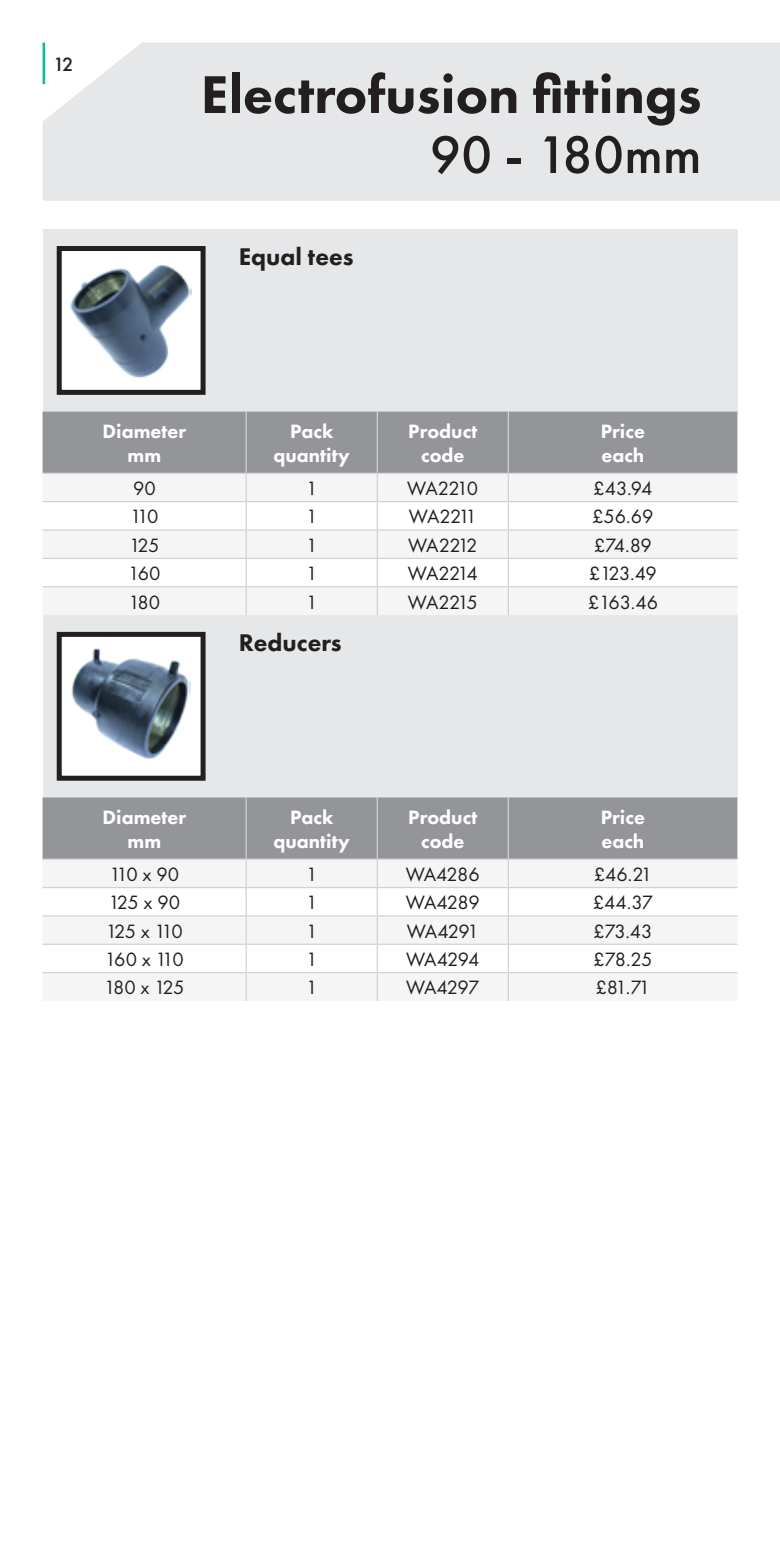
<style>
.page{position:relative;width:780px;height:1560px;background:#fff}
.page>*{position:absolute;margin:0;border:0;box-sizing:border-box;transform-origin:0 0}
.t1{font:800 55px "Futura PT";color:#231f20}
.t2{font:500 55px "Futura PT";color:#231f20}
.t3{font:800 25px "Futura PT";color:#231f20}
.t4{font:20px "Futura PT";letter-spacing:-.05em;color:#231f20}
.t5{font:800 20px "Futura PT";color:#fff}
.t6{font:500 20px "Futura PT";color:#231f20}
</style>
<div class="page">
<div style="left:43px;top:43px;width:737px;height:158px;background:#e6e7e9"></div>
<div style="left:43px;top:229px;width:694px;height:182px;background:#e6e7e9"></div>
<div style="left:43px;top:615px;width:694px;height:182px;background:#e6e7e9"></div>
<div style="left:59px;top:248px;width:144px;height:144px;background:#fff"></div>
<img style="left:71px;top:264px;width:120px;height:114px">
<div style="left:57px;top:246px;width:148px;height:149px;border:5px solid #231f20"></div>
<div style="left:59px;top:634px;width:144px;height:144px;background:#fff"></div>
<img style="left:72px;top:648px;width:119px;height:111px">
<div style="left:57px;top:631px;width:148px;height:149px;border:5px solid #231f20"></div>
<div style="left:43px;top:411px;width:694px;height:61px;background:#939598"></div>
<svg style="left:43px;top:502px;width:694px;height:86px"></svg>
<hr style="left:245px;top:474px;width:2px;height:27px;background:#d1d2d4">
<hr style="left:376px;top:474px;width:2px;height:27px;background:#d1d2d4">
<hr style="left:507px;top:474px;width:2px;height:27px;background:#d1d2d4">
<hr style="left:43px;top:501px;width:203px;height:1px;background:#d1d2d4">
<hr style="left:246px;top:501px;width:131px;height:1px;background:#d1d2d4">
<hr style="left:245px;top:502px;width:2px;height:27px;background:#d1d2d4">
<hr style="left:377px;top:501px;width:131px;height:1px;background:#d1d2d4">
<hr style="left:376px;top:502px;width:2px;height:27px;background:#d1d2d4">
<hr style="left:508px;top:501px;width:229px;height:1px;background:#d1d2d4">
<hr style="left:507px;top:502px;width:2px;height:27px;background:#d1d2d4">
<hr style="left:43px;top:529px;width:203px;height:1px;background:#d1d2d4">
<hr style="left:246px;top:529px;width:131px;height:1px;background:#d1d2d4">
<hr style="left:245px;top:530px;width:2px;height:27px;background:#d1d2d4">
<hr style="left:377px;top:529px;width:131px;height:1px;background:#d1d2d4">
<hr style="left:376px;top:530px;width:2px;height:27px;background:#d1d2d4">
<hr style="left:508px;top:529px;width:229px;height:1px;background:#d1d2d4">
<hr style="left:507px;top:530px;width:2px;height:27px;background:#d1d2d4">
<hr style="left:43px;top:557px;width:203px;height:2px;background:#d1d2d4">
<hr style="left:246px;top:557px;width:131px;height:2px;background:#d1d2d4">
<hr style="left:245px;top:559px;width:2px;height:27px;background:#d1d2d4">
<hr style="left:377px;top:557px;width:131px;height:2px;background:#d1d2d4">
<hr style="left:376px;top:559px;width:2px;height:27px;background:#d1d2d4">
<hr style="left:508px;top:557px;width:229px;height:2px;background:#d1d2d4">
<hr style="left:507px;top:559px;width:2px;height:27px;background:#d1d2d4">
<hr style="left:43px;top:586px;width:203px;height:1px;background:#d1d2d4">
<hr style="left:246px;top:586px;width:131px;height:1px;background:#d1d2d4">
<hr style="left:245px;top:587px;width:2px;height:28px;background:#d1d2d4">
<hr style="left:377px;top:586px;width:131px;height:1px;background:#d1d2d4">
<hr style="left:376px;top:587px;width:2px;height:28px;background:#d1d2d4">
<hr style="left:508px;top:586px;width:229px;height:1px;background:#d1d2d4">
<hr style="left:507px;top:587px;width:2px;height:28px;background:#d1d2d4">
<hr style="left:245px;top:411px;width:2px;height:61px;background:#d1d2d4">
<hr style="left:376px;top:411px;width:2px;height:61px;background:#d1d2d4">
<hr style="left:507px;top:411px;width:2px;height:61px;background:#d1d2d4">
<hr style="left:43px;top:472px;width:203px;height:2px;background:#d1d2d4">
<hr style="left:246px;top:472px;width:131px;height:2px;background:#d1d2d4">
<hr style="left:377px;top:472px;width:131px;height:2px;background:#d1d2d4">
<hr style="left:508px;top:472px;width:229px;height:2px;background:#d1d2d4">
<div style="left:43px;top:797px;width:694px;height:61px;background:#939598"></div>
<svg style="left:43px;top:859px;width:694px;height:115px;fill:#f5f5f6"></svg>
<hr style="left:245px;top:859px;width:2px;height:27px;background:#d1d2d4">
<hr style="left:376px;top:859px;width:2px;height:27px;background:#d1d2d4">
<hr style="left:507px;top:859px;width:2px;height:27px;background:#d1d2d4">
<hr style="left:43px;top:886px;width:203px;height:2px;background:#d1d2d4">
<hr style="left:246px;top:886px;width:131px;height:2px;background:#d1d2d4">
<hr style="left:245px;top:888px;width:2px;height:27px;background:#d1d2d4">
<hr style="left:377px;top:886px;width:131px;height:2px;background:#d1d2d4">
<hr style="left:376px;top:888px;width:2px;height:27px;background:#d1d2d4">
<hr style="left:508px;top:886px;width:229px;height:2px;background:#d1d2d4">
<hr style="left:507px;top:888px;width:2px;height:27px;background:#d1d2d4">
<hr style="left:43px;top:915px;width:203px;height:1px;background:#d1d2d4">
<hr style="left:246px;top:915px;width:131px;height:1px;background:#d1d2d4">
<hr style="left:245px;top:916px;width:2px;height:27px;background:#d1d2d4">
<hr style="left:377px;top:915px;width:131px;height:1px;background:#d1d2d4">
<hr style="left:376px;top:916px;width:2px;height:27px;background:#d1d2d4">
<hr style="left:508px;top:915px;width:229px;height:1px;background:#d1d2d4">
<hr style="left:507px;top:916px;width:2px;height:27px;background:#d1d2d4">
<hr style="left:43px;top:943px;width:203px;height:1px;background:#d1d2d4">
<hr style="left:246px;top:943px;width:131px;height:1px;background:#d1d2d4">
<hr style="left:245px;top:944px;width:2px;height:27px;background:#d1d2d4">
<hr style="left:377px;top:943px;width:131px;height:1px;background:#d1d2d4">
<hr style="left:376px;top:944px;width:2px;height:27px;background:#d1d2d4">
<hr style="left:508px;top:943px;width:229px;height:1px;background:#d1d2d4">
<hr style="left:507px;top:944px;width:2px;height:27px;background:#d1d2d4">
<hr style="left:43px;top:971px;width:203px;height:2px;background:#d1d2d4">
<hr style="left:246px;top:971px;width:131px;height:2px;background:#d1d2d4">
<hr style="left:245px;top:973px;width:2px;height:27px;background:#d1d2d4">
<hr style="left:377px;top:971px;width:131px;height:2px;background:#d1d2d4">
<hr style="left:376px;top:973px;width:2px;height:27px;background:#d1d2d4">
<hr style="left:508px;top:971px;width:229px;height:2px;background:#d1d2d4">
<hr style="left:507px;top:973px;width:2px;height:27px;background:#d1d2d4">
<hr style="left:245px;top:797px;width:2px;height:61px;background:#d1d2d4">
<hr style="left:376px;top:797px;width:2px;height:61px;background:#d1d2d4">
<hr style="left:507px;top:797px;width:2px;height:61px;background:#d1d2d4">
<hr style="left:43px;top:858px;width:203px;height:1px;background:#d1d2d4">
<hr style="left:246px;top:858px;width:131px;height:1px;background:#d1d2d4">
<hr style="left:377px;top:858px;width:131px;height:1px;background:#d1d2d4">
<hr style="left:508px;top:858px;width:229px;height:1px;background:#d1d2d4">
<p class="t6" style="left:53px;top:52px;width:22px">12</p>
<p class="t1" style="left:201px;top:60px;width:502px">Electrofusion fittings</p>
<p class="t2" style="left:430px;top:121px;width:273px">90 - 180mm</p>
<p class="t3" style="left:239px;top:241px;width:116px">Equal tees</p>
<p class="t5" style="left:102px;top:419px;width:85px">Diameter</p>
<p class="t5" style="left:127px;top:443px;width:35px">mm</p>
<p class="t5" style="left:290px;top:419px;width:45px">Pack</p>
<p class="t5" style="left:273px;top:443px;width:78px">quantity</p>
<p class="t5" style="left:408px;top:419px;width:70px">Product</p>
<p class="t5" style="left:421px;top:443px;width:45px">code</p>
<p class="t5" style="left:600px;top:419px;width:46px">Price</p>
<p class="t5" style="left:601px;top:443px;width:44px">each</p>
<p class="t4" style="left:133px;top:476px;width:24px">90</p>
<p class="t4" style="left:306px;top:476px;width:13px">1</p>
<p class="t4" style="left:407px;top:476px;width:72px">WA2210</p>
<p class="t4" style="left:593px;top:476px;width:61px">£43.94</p>
<p class="t4" style="left:130px;top:505px;width:30px">110</p>
<p class="t4" style="left:306px;top:505px;width:13px">1</p>
<p class="t4" style="left:409px;top:505px;width:69px">WA2211</p>
<p class="t4" style="left:592px;top:505px;width:63px">£56.69</p>
<p class="t4" style="left:129px;top:533px;width:32px">125</p>
<p class="t4" style="left:306px;top:533px;width:13px">1</p>
<p class="t4" style="left:408px;top:533px;width:71px">WA2212</p>
<p class="t4" style="left:593px;top:533px;width:60px">£74.89</p>
<p class="t4" style="left:128px;top:561px;width:34px">160</p>
<p class="t4" style="left:306px;top:561px;width:13px">1</p>
<p class="t4" style="left:408px;top:561px;width:71px">WA2214</p>
<p class="t4" style="left:589px;top:561px;width:70px">£123.49</p>
<p class="t4" style="left:128px;top:590px;width:33px">180</p>
<p class="t4" style="left:306px;top:590px;width:13px">1</p>
<p class="t4" style="left:408px;top:590px;width:71px">WA2215</p>
<p class="t4" style="left:587px;top:590px;width:72px">£163.46</p>
<p class="t3" style="left:239px;top:627px;width:105px">Reducers</p>
<p class="t5" style="left:102px;top:804px;width:85px">Diameter</p>
<p class="t5" style="left:127px;top:828px;width:35px">mm</p>
<p class="t5" style="left:290px;top:804px;width:45px">Pack</p>
<p class="t5" style="left:273px;top:828px;width:78px">quantity</p>
<p class="t5" style="left:408px;top:804px;width:70px">Product</p>
<p class="t5" style="left:421px;top:828px;width:45px">code</p>
<p class="t5" style="left:600px;top:804px;width:46px">Price</p>
<p class="t5" style="left:601px;top:828px;width:44px">each</p>
<p class="t4" style="left:110px;top:862px;width:71px">110 x 90</p>
<p class="t4" style="left:306px;top:862px;width:13px">1</p>
<p class="t4" style="left:405px;top:862px;width:76px">WA4286</p>
<p class="t4" style="left:593px;top:862px;width:60px">£46.21</p>
<p class="t4" style="left:109px;top:890px;width:73px">125 x 90</p>
<p class="t4" style="left:306px;top:890px;width:13px">1</p>
<p class="t4" style="left:406px;top:890px;width:75px">WA4289</p>
<p class="t4" style="left:592px;top:890px;width:62px">£44.37</p>
<p class="t4" style="left:106px;top:919px;width:79px">125 x 110</p>
<p class="t4" style="left:306px;top:919px;width:13px">1</p>
<p class="t4" style="left:407px;top:919px;width:74px">WA4291</p>
<p class="t4" style="left:593px;top:919px;width:61px">£73.43</p>
<p class="t4" style="left:105px;top:947px;width:80px">160 x 110</p>
<p class="t4" style="left:306px;top:947px;width:13px">1</p>
<p class="t4" style="left:406px;top:947px;width:75px">WA4294</p>
<p class="t4" style="left:593px;top:947px;width:61px">£78.25</p>
<p class="t4" style="left:104px;top:975px;width:82px">180 x 125</p>
<p class="t4" style="left:306px;top:975px;width:13px">1</p>
<p class="t4" style="left:406px;top:975px;width:75px">WA4297</p>
<p class="t4" style="left:595px;top:975px;width:56px">£81.71</p>
</div>
